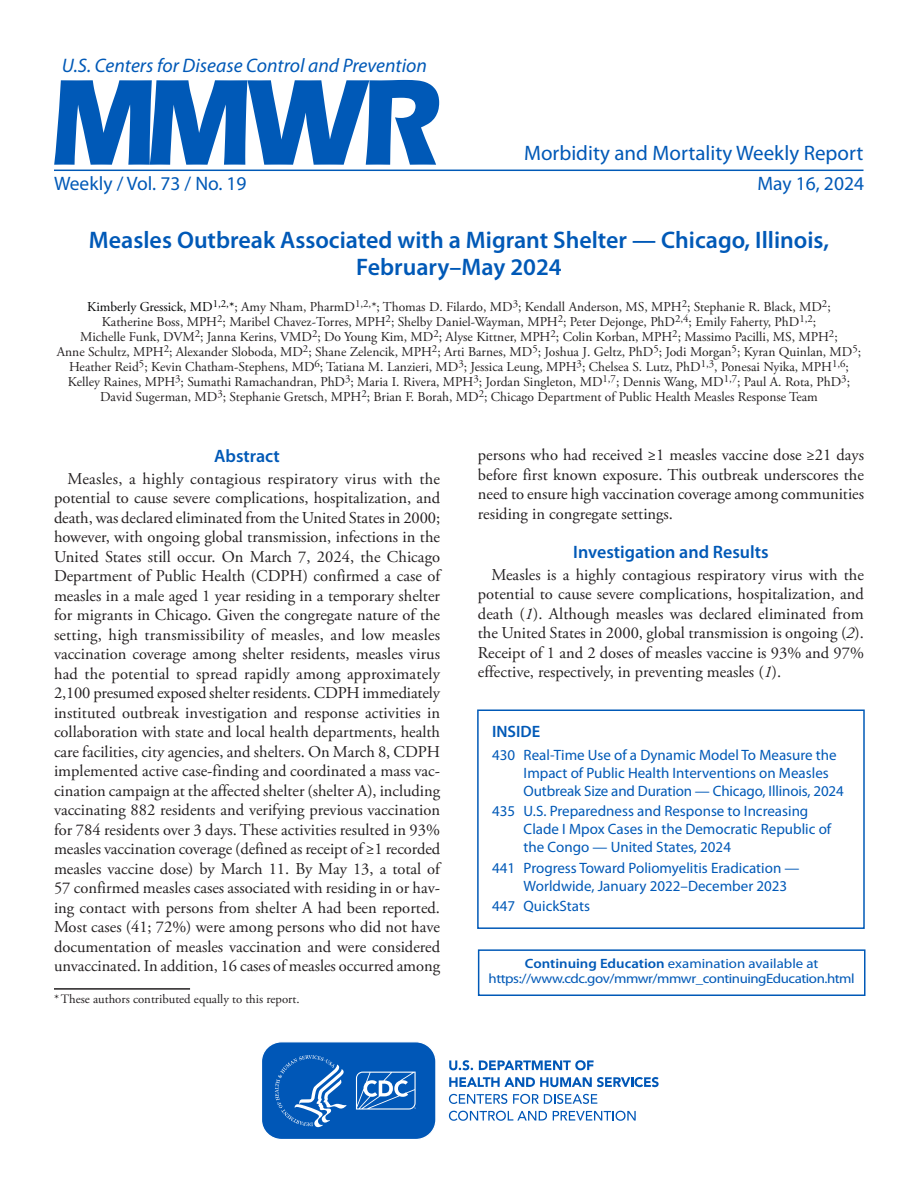
<style>
.page{position:relative;width:918px;height:1188px;background:#fff}
.page>*{position:absolute;margin:0;border:0;box-sizing:border-box;transform-origin:0 0}
.Report_Title{font:600 24px/27px "Myriad Pro";color:#0059b7;text-align:center}
.t1{font:21px "Myriad Pro";color:#0059b7}
.t2{font:italic 19.65px "Myriad Pro";color:#0059b7}
.cover_date_vol{font:19.5px "Myriad Pro";color:#0059b7}
.Heading_1{font:600 18px "Myriad Pro";color:#0059b7}
.Paragraph{font:16.5px/19.5px "Adobe Garamond Pro";color:#231f20;text-align:justify}
.inside{font:600 16.5px "Myriad Pro";color:#0059b7}
.t3{font:15px/18px "Myriad Pro";color:#0059b7}
.Author_Names{font:13.5px/15px "Adobe Garamond Pro";color:#231f20;text-align:center}
.CE_box_-_normal_9pt{font:13.5px/15px "Myriad Pro";letter-spacing:-.03em;color:#0059b7;text-align:center;scale:1.1 1}
.Footnote{font:12.75px "Adobe Garamond Pro";color:#231f20}
.s1{color:#010203}
.s2{font-style:italic}
.s3{font-weight:600}
</style>
<div class="page">
<hr style="left:54px;top:170px;width:810px;height:1px;background:#0059b7">
<svg style="left:54px;top:80px;width:385px;height:85px"></svg>
<div style="left:477px;top:710px;width:388px;height:219px;border:2px solid #0059b7"></div>
<div style="left:478px;top:949px;width:388px;height:47px;border:2px solid #0059b7"></div>
<svg style="left:449px;top:1060px;width:24px;height:10px"></svg>
<svg style="left:479px;top:1060px;width:115px;height:10px"></svg>
<svg style="left:449px;top:1077px;width:209px;height:10px"></svg>
<svg style="left:449px;top:1094px;width:58px;height:10px"></svg>
<svg style="left:513px;top:1094px;width:84px;height:10px"></svg>
<svg style="left:449px;top:1111px;width:98px;height:10px"></svg>
<svg style="left:553px;top:1111px;width:83px;height:10px"></svg>
<svg style="left:262px;top:1042px;width:174px;height:97px;background:#1d6abf"></svg>
<hr style="left:54px;top:988px;width:136px;height:2px;background:#231f20">
<p class="t2" style="left:62px;top:55px;width:367px">U.S. Centers for Disease Control and Prevention</p>
<p class="t1" style="left:524px;top:142px;width:341px">Morbidity and Mortality Weekly Report</p>
<p class="cover_date_vol" style="left:54px;top:173px;width:194px">Weekly / Vol. 73 / No. 19</p>
<p class="cover_date_vol" style="left:757px;top:173px;width:108px">May 16, 2024</p>
<h1 class="Report_Title" style="left:89px;top:226px;width:742px">Measles Outbreak Associated with a Migrant Shelter — Chicago, Illinois,<br>February–May 2024</h1>
<p class="Author_Names" style="left:57px;top:300px;width:806px"><span class="s1">Kimberly Gressick, MD</span><sup>1,2,</sup><span class="s1">*</span>; Amy Nham, PharmD<sup>1,2,</sup>*; Thomas D. Filardo, MD<sup>3</sup>; Kendall Anderson, MS, MPH<sup>2</sup>; Stephanie R. Black, MD<sup>2</sup>;<br>Katherine Boss, MPH<sup>2</sup>; Maribel Chavez-Torres, MPH<sup>2</sup>; Shelby Daniel-Wayman, MPH<sup>2</sup>; Peter Dejonge, PhD<sup>2,4</sup>; Emily Faherty, PhD<sup>1,2</sup>;<br>Michelle Funk, DVM<sup>2</sup>; Janna Kerins, VMD<sup>2</sup>; Do Young Kim, MD<sup>2</sup>; Alyse Kittner, MPH<sup>2</sup>; Colin Korban, MPH<sup>2</sup>; Massimo Pacilli, MS, MPH<sup>2</sup>;<br>Anne Schultz, MPH<sup>2</sup>; Alexander Sloboda, MD<sup>2</sup>; Shane Zelencik, MPH<sup>2</sup>; Arti Barnes, MD<sup>5</sup>; Joshua J. Geltz, PhD<sup>5</sup>; Jodi Morgan<sup>5</sup>; Kyran Quinlan, MD<sup>5</sup>; Heather Reid<sup>5</sup>; Kevin Chatham-Stephens, MD<sup>6</sup>; Tatiana M. Lanzieri, MD<sup>3</sup>; Jessica Leung, MPH<sup>3</sup>; Chelsea S. Lutz, PhD<sup>1,3</sup>, Ponesai Nyika, MPH<sup>1,6</sup>; Kelley Raines, MPH<sup>3</sup>; Sumathi Ramachandran, PhD<sup>3</sup>; Maria I. Rivera, MPH<sup>3</sup>; Jordan Singleton, MD<sup>1,7</sup>; Dennis Wang, MD<sup>1,7</sup>; Paul A. Rota, PhD<sup>3</sup>; David Sugerman, MD<sup>3</sup>; Stephanie Gretsch, MPH<sup>2</sup>; Brian F. Borah, MD<sup>2</sup>; Chicago Department of Public Health Measles Response Team</p>
<h1 class="Heading_1" style="left:214px;top:446px;width:67px">Abstract</h1>
<p class="Paragraph" style="left:54px;top:469px;width:388px;text-indent:13px">Measles, a highly contagious respiratory virus with the potential to cause severe complications, hospitalization, and death, was declared eliminated from the United States in 2000; however, with ongoing global transmission, infections in the United States still occur. On March 7, 2024, the Chicago Department of Public Health (CDPH) confirmed a case of measles in a male aged 1 year residing in a temporary shelter for migrants in Chicago. Given the congregate nature of the setting, high transmissibility of measles, and low measles vaccination coverage among shelter residents, measles virus had the potential to spread rapidly among approximately 2,100 presumed exposed shelter residents. CDPH immediately instituted outbreak investigation and response activities in collaboration with state and local health departments, health care facilities, city agencies, and shelters. On March 8, CDPH implemented active case-finding and coordinated a mass vac&shy;cination campaign at the affected shelter (shelter A), including vaccinating 882 residents and verifying previous vaccination for 784 residents over 3 days. These activities resulted in 93% measles vaccination coverage (defined as receipt of ≥1 recorded measles vaccine dose) by March 11. By May 13, a total of 57 confirmed measles cases associated with residing in or hav&shy;ing contact with persons from shelter A had been reported.<br>Most cases (41; 72%) were among persons who did not have documentation of measles vaccination and were considered unvaccinated. In addition, 16 cases of measles occurred among</p>
<p class="Footnote" style="left:54px;top:992px;width:247px">*These authors contributed equally to this report.</p>
<p class="Paragraph" style="left:478px;top:446px;width:388px">persons who had received ≥1 measles vaccine dose ≥21 days before first known exposure. This outbreak underscores the need to ensure high vaccination coverage among communities residing in congregate settings.</p>
<h1 class="Heading_1" style="left:573px;top:542px;width:197px">Investigation and Results</h1>
<p class="Paragraph" style="left:478px;top:565px;width:388px;text-indent:14px">Measles is a highly contagious respiratory virus with the potential to cause severe complications, hospitalization, and death (<span class="s2">1</span>). Although measles was declared eliminated from the United States in 2000, global transmission is ongoing (<span class="s2">2</span>).<br>Receipt of 1 and 2 doses of measles vaccine is 93% and 97% effective, respectively, in preventing measles (<span class="s2">1</span>).</p>
<h1 class="inside" style="left:492px;top:722px;width:50px">INSIDE</h1>
<p class="t3" style="left:524px;top:747px;width:322px;text-indent:-32px">430 Real-Time Use of a Dynamic Model To Measure the<br>Impact of Public Health Interventions on Measles<br>Outbreak Size and Duration — Chicago, Illinois, 2024</p>
<p class="t3" style="left:524px;top:803px;width:309px;text-indent:-32px">435 U.S. Preparedness and Response to Increasing<br>Clade I Mpox Cases in the Democratic Republic of the Congo — United States, 2024</p>
<p class="t3" style="left:524px;top:859px;width:277px;text-indent:-32px">441 Progress Toward Poliomyelitis Eradication —<br>Worldwide, January 2022–December 2023</p>
<p class="t3" style="left:492px;top:897px;width:99px">447 QuickStats</p>
<p class="CE_box_-_normal_9pt" style="left:489px;top:956px;width:334px"><span class="s3">Continuing Education</span> examination available at https://www.cdc.gov/mmwr/mmwr_continuingEducation.html</p>
</div>
